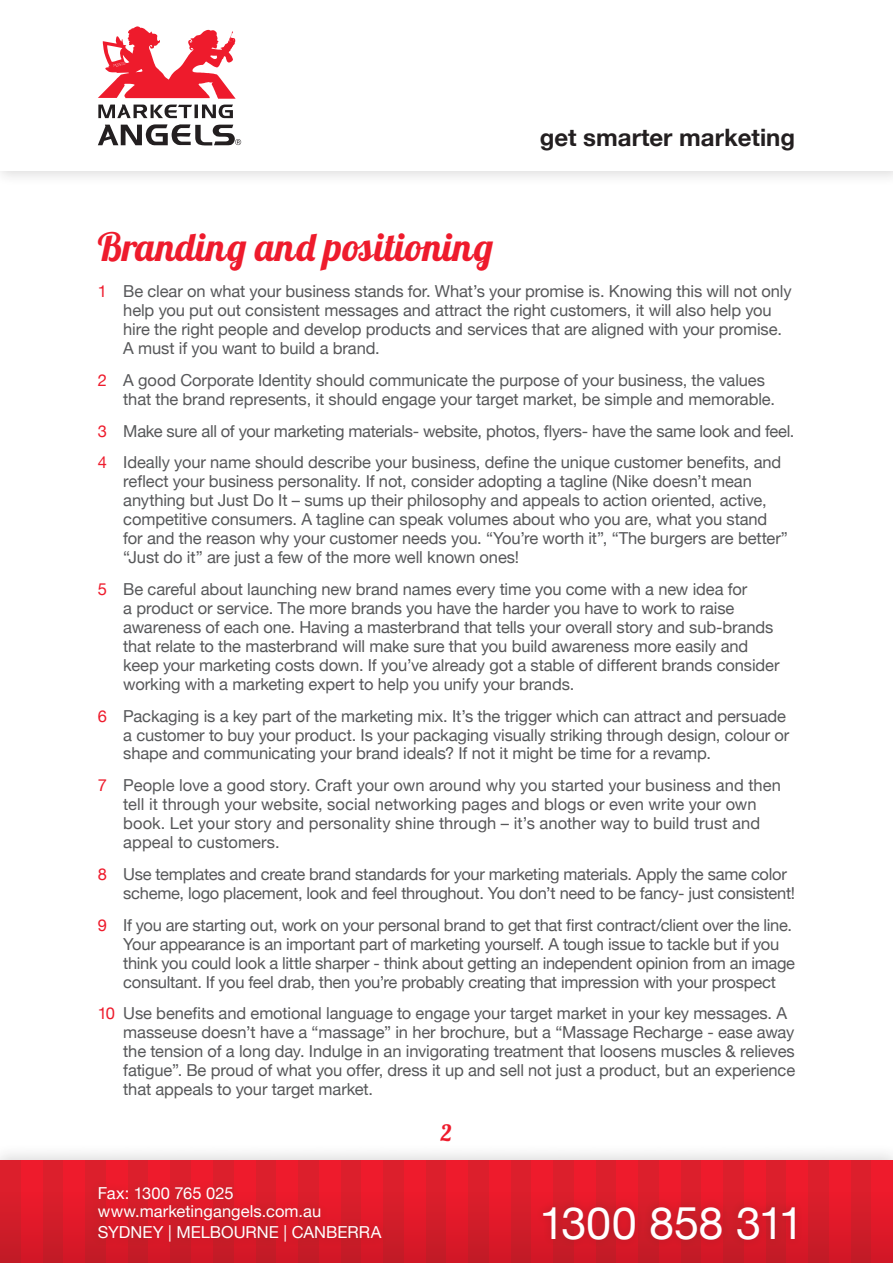
<style>
.page{position:relative;width:893px;height:1263px;background:#fff}
.page>*{position:absolute;margin:0;border:0;box-sizing:border-box;transform-origin:0 0}
.t1{font:45px "Helvetica Neue";letter-spacing:-.01em;color:#fff}
.t2{font:39px "Lobster 1.4";letter-spacing:.02em;color:#ee1b2c}
.t3{font:700 24px "Helvetica Neue";color:#231f20}
.t4{font:22.5px "Lobster 1.4";color:#ee1b2c}
.t5{font:16.5px/19px "Helvetica Neue";letter-spacing:-.01em;color:#57585a}
.t6{font:16.5px/18px "Helvetica Neue";color:#fff}
.s1{color:#ee1b2c}
</style>
<div class="page">
<div style="left:0;top:1142px;width:893px;height:121px;background:#231f20;opacity:.16"></div>
<div style="left:0;top:1161px;width:21px;height:102px;background:#dc1f2c"></div>
<div style="left:340px;top:1161px;width:21px;height:102px;background:#dc1f2c"></div>
<div style="left:765px;top:1161px;width:22px;height:102px;background:#dc1f2c"></div>
<div style="left:170px;top:1161px;width:21px;height:102px;background:#dc1f2c"></div>
<div style="left:510px;top:1161px;width:21px;height:102px;background:#dc1f2c"></div>
<div style="left:85px;top:1161px;width:21px;height:102px;background:#dc1f2c"></div>
<div style="left:425px;top:1161px;width:21px;height:102px;background:#dc1f2c"></div>
<div style="left:850px;top:1161px;width:22px;height:102px;background:#dc1f2c"></div>
<div style="left:255px;top:1161px;width:21px;height:102px;background:#dc1f2c"></div>
<div style="left:680px;top:1161px;width:22px;height:102px;background:#dc1f2c"></div>
<div style="left:595px;top:1161px;width:22px;height:102px;background:#dc1f2c"></div>
<div style="left:43px;top:1161px;width:21px;height:102px;background:#dc1f2c"></div>
<div style="left:383px;top:1161px;width:21px;height:102px;background:#dc1f2c"></div>
<div style="left:808px;top:1161px;width:21px;height:102px;background:#dc1f2c"></div>
<div style="left:213px;top:1161px;width:21px;height:102px;background:#dc1f2c"></div>
<div style="left:553px;top:1161px;width:21px;height:102px;background:#dc1f2c"></div>
<div style="left:128px;top:1161px;width:21px;height:102px;background:#dc1f2c"></div>
<div style="left:468px;top:1161px;width:21px;height:102px;background:#dc1f2c"></div>
<div style="left:298px;top:1161px;width:21px;height:102px;background:#dc1f2c"></div>
<div style="left:723px;top:1161px;width:21px;height:102px;background:#dc1f2c"></div>
<div style="left:638px;top:1161px;width:21px;height:102px;background:#dc1f2c"></div>
<div style="left:21px;top:1161px;width:22px;height:102px;background:#ee1b2c"></div>
<div style="left:361px;top:1161px;width:22px;height:102px;background:#ee1b2c"></div>
<div style="left:787px;top:1161px;width:21px;height:102px;background:#ee1b2c"></div>
<div style="left:191px;top:1161px;width:22px;height:102px;background:#ee1b2c"></div>
<div style="left:531px;top:1161px;width:22px;height:102px;background:#ee1b2c"></div>
<div style="left:106px;top:1161px;width:22px;height:102px;background:#ee1b2c"></div>
<div style="left:446px;top:1161px;width:22px;height:102px;background:#ee1b2c"></div>
<div style="left:872px;top:1161px;width:21px;height:102px;background:#ee1b2c"></div>
<div style="left:276px;top:1161px;width:22px;height:102px;background:#ee1b2c"></div>
<div style="left:702px;top:1161px;width:21px;height:102px;background:#ee1b2c"></div>
<div style="left:617px;top:1161px;width:21px;height:102px;background:#ee1b2c"></div>
<div style="left:64px;top:1161px;width:21px;height:102px;background:#ee1b2c"></div>
<div style="left:404px;top:1161px;width:21px;height:102px;background:#ee1b2c"></div>
<div style="left:829px;top:1161px;width:21px;height:102px;background:#ee1b2c"></div>
<div style="left:234px;top:1161px;width:21px;height:102px;background:#ee1b2c"></div>
<div style="left:574px;top:1161px;width:21px;height:102px;background:#ee1b2c"></div>
<div style="left:149px;top:1161px;width:21px;height:102px;background:#ee1b2c"></div>
<div style="left:489px;top:1161px;width:21px;height:102px;background:#ee1b2c"></div>
<div style="left:319px;top:1161px;width:21px;height:102px;background:#ee1b2c"></div>
<div style="left:744px;top:1161px;width:21px;height:102px;background:#ee1b2c"></div>
<div style="left:659px;top:1161px;width:21px;height:102px;background:#ee1b2c"></div>
<div style="left:0;top:1188px;width:893px;height:75px;background:linear-gradient(to bottom,#e61d2c,#c81926)"></div>
<div style="left:535px;top:1198px;width:269px;height:50px;background:#231f20;opacity:.23"></div>
<div style="left:90px;top:1178px;width:300px;height:72px;background:#231f20;opacity:.23"></div>
<div style="left:0;top:0;width:893px;height:187px;background:#231f20;opacity:.15"></div>
<div style="left:0;top:0;width:893px;height:170px;background:#fff"></div>
<svg style="left:98px;top:26px;width:138px;height:73px"></svg>
<svg style="left:98px;top:105px;width:143px;height:40px"></svg>
<h3 class="t3" style="left:540px;top:122px;width:257px">get smarter marketing</h3>
<h2 class="t2" style="left:98px;top:222px;width:397px">Branding and positioning</h2>
<p class="t5" style="left:123px;top:282px;width:670px;text-indent:-26px"><span class="s1">1</span> Be clear on what your business stands for. What’s your promise is. Knowing this will not only help you put out consistent messages and attract the right customers, it will also help you hire the right people and develop products and services that are aligned with your promise.<br>A must if you want to build a brand.</p>
<p class="t5" style="left:123px;top:370px;width:653px;text-indent:-26px"><span class="s1">2</span> A good Corporate Identity should communicate the purpose of your business, the values that the brand represents, it should engage your target market, be simple and memorable.</p>
<p class="t5" style="left:98px;top:415px;width:698px;line-height:31.8px"><span class="s1">3</span> Make sure all of your marketing materials- website, photos, flyers- have the same look and feel.<br><span class="s1">4</span> Ideally your name should describe your business, define the unique customer benefits, and</p>
<p class="t5" style="left:123px;top:472px;width:666px">reflect your business personality. If not, consider adopting a tagline (Nike doesn’t mean anything but Just Do It – sums up their philosophy and appeals to action oriented, active, competitive consumers. A tagline can speak volumes about who you are, what you stand for and the reason why your customer needs you. “You’re worth it”, “The burgers are better” “Just do it” are just a few of the more well known ones!</p>
<p class="t5" style="left:123px;top:579px;width:658px;text-indent:-26px"><span class="s1">5</span> Be careful about launching new brand names every time you come with a new idea for<br>a product or service. The more brands you have the harder you have to work to raise awareness of each one. Having a masterbrand that tells your overall story and sub-brands that relate to the masterbrand will make sure that you build awareness more easily and keep your marketing costs down. If you’ve already got a stable of different brands consider working with a marketing expert to help you unify your brands.</p>
<p class="t5" style="left:123px;top:706px;width:668px;text-indent:-26px"><span class="s1">6</span> Packaging is a key part of the marketing mix. It’s the trigger which can attract and persuade a customer to buy your product. Is your packaging visually striking through design, colour or shape and communicating your brand ideals? If not it might be time for a revamp.</p>
<p class="t5" style="left:123px;top:776px;width:659px;text-indent:-26px"><span class="s1">7</span> People love a good story. Craft your own around why you started your business and then tell it through your website, social networking pages and blogs or even write your own book. Let your story and personality shine through – it’s another way to build trust and appeal to customers.</p>
<p class="t5" style="left:123px;top:864px;width:673px;text-indent:-26px"><span class="s1">8</span> Use templates and create brand standards for your marketing materials. Apply the same color scheme, logo placement, look and feel throughout. You don’t need to be fancy- just consistent!</p>
<p class="t5" style="left:123px;top:915px;width:673px;text-indent:-26px"><span class="s1">9</span> If you are starting out, work on your personal brand to get that first contract/client over the line.<br>Your appearance is an important part of marketing yourself. A tough issue to tackle but if you think you could look a little sharper - think about getting an independent opinion from an image consultant. If you feel drab, then you’re probably creating that impression with your prospect</p>
<p class="t5" style="left:123px;top:1004px;width:673px;text-indent:-26px"><span class="s1">10</span> Use benefits and emotional language to engage your target market in your key messages. A masseuse doesn’t have a “massage” in her brochure, but a “Massage Recharge - ease away the tension of a long day. Indulge in an invigorating treatment that loosens muscles &amp; relieves fatigue”. Be proud of what you offer, dress it up and sell not just a product, but an experience that appeals to your target market.</p>
<p class="t6" style="left:98px;top:1184px;width:225px">Fax: 1300 765 025 www.marketingangels.com.au</p>
<p class="t6" style="left:98px;top:1223px;width:285px">Sydney | Melbourne | Canberra</p>
<h3 class="t4" style="left:441px;top:1118px;width:13px">2</h3>
<h1 class="t1" style="left:539px;top:1196px;width:266px">1300 858 311</h1>
</div>
